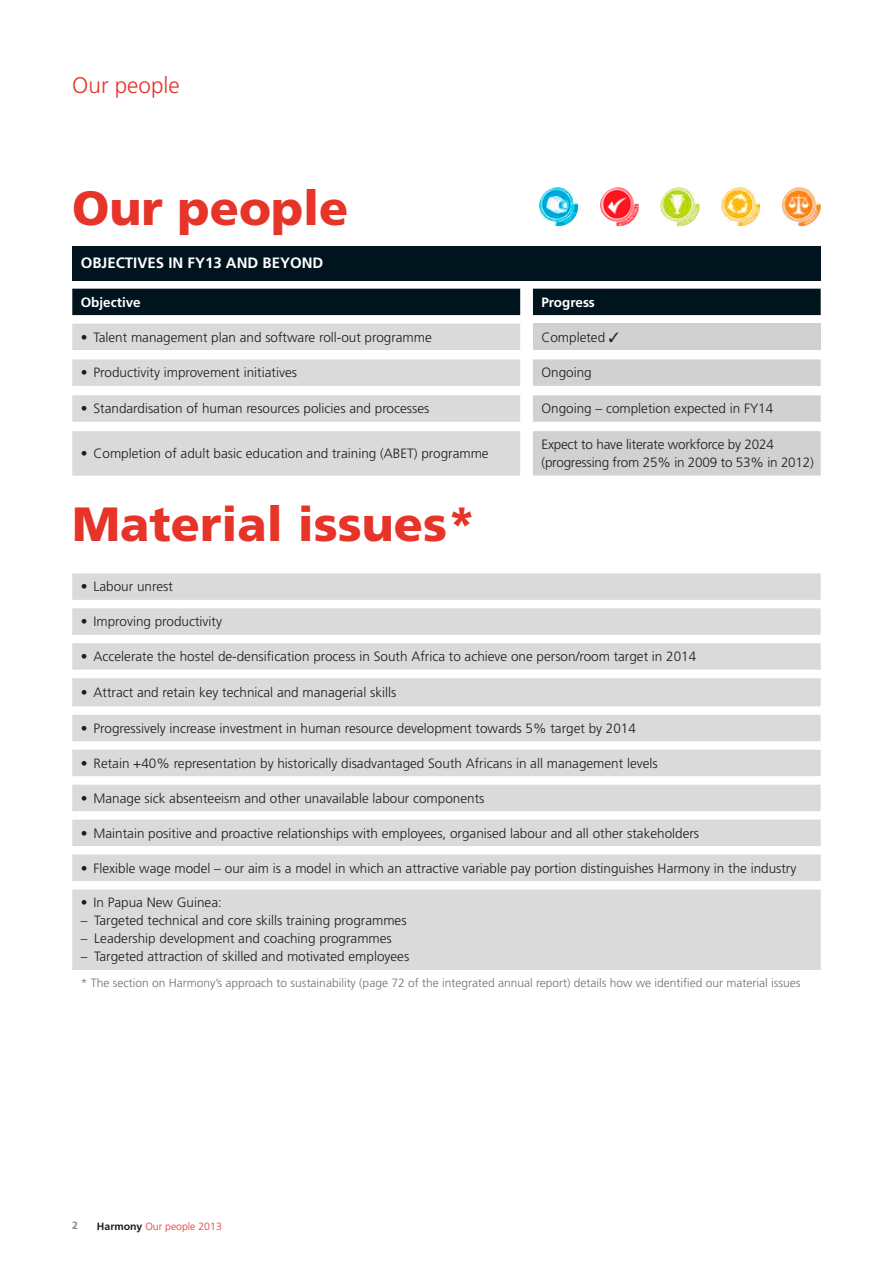
<style>
.page{position:relative;width:893px;height:1263px;background:#fff}
.page>*{position:absolute;margin:0;border:0;box-sizing:border-box;transform-origin:0 0}
.t1{font:900 48px "Frutiger LT Std";color:#e63429}
.t2{font:300 22.5px "Frutiger LT Std";color:#e63429}
.t3{font:700 15px "Frutiger LT Std";color:#fff}
.t4{font:300 13.5px/18px "Frutiger LT Std";color:#1d1d1b}
.t5{font:700 13.5px "Frutiger LT Std";color:#fff}
.t6{font:300 12px "Frutiger LT Std";color:#70706f}
.t7{font:300 10.5px "Frutiger LT Std";color:#e63429}
.t8{font:700 10.5px "Frutiger LT Std";color:#878787}
.s1{font-weight:700;color:#1d1d1b}
</style>
<div class="page">
<div style="left:72px;top:246px;width:749px;height:34px;background:#00141e"></div>
<div style="left:72px;top:289px;width:749px;height:26px;background:#00141e"></div>
<svg style="left:72px;top:324px;width:448px;height:152px;fill:#dadada"></svg>
<div style="left:533px;top:324px;width:288px;height:26px;background:#d1d1d1"></div>
<svg style="left:533px;top:359px;width:288px;height:117px"></svg>
<svg style="left:72px;top:573px;width:749px;height:397px;fill:#dadada"></svg>
<img style="left:539px;top:187px;width:39px;height:39px;border-radius:20px">
<img style="left:721px;top:187px;width:39px;height:39px;border-radius:20px">
<img style="left:660px;top:187px;width:39px;height:39px;border-radius:20px">
<img style="left:782px;top:187px;width:39px;height:39px;border-radius:20px">
<img style="left:600px;top:187px;width:39px;height:39px;border-radius:20px">
<h2 class="t2" style="left:72px;top:73px;width:109px">Our people</h2>
<h1 class="t1" style="left:72px;top:179px;width:278px">Our people</h1>
<p class="t3" style="left:81px;top:254px;width:244px">OBJECTIVES IN FY13 AND BEYOND</p>
<p class="t5" style="left:81px;top:294px;width:62px">Objective</p>
<p class="t5" style="left:541px;top:294px;width:55px">Progress</p>
<p class="t4" style="left:81px;top:328px;width:353px">• Talent management plan and software roll-out programme</p>
<p class="t4" style="left:541px;top:329px;width:79px">Completed ✓</p>
<p class="t4" style="left:81px;top:364px;width:218px">• Productivity improvement initiatives</p>
<p class="t4" style="left:541px;top:364px;width:52px">Ongoing</p>
<p class="t4" style="left:81px;top:400px;width:350px">• Standardisation of human resources policies and processes</p>
<p class="t4" style="left:541px;top:400px;width:233px">Ongoing – completion expected in FY14</p>
<p class="t4" style="left:81px;top:445px;width:409px">• Completion of adult basic education and training (ABET) programme</p>
<p class="t4" style="left:541px;top:436px;width:274px">Expect to have literate workforce by 2024 (progressing from 25% in 2009 to 53% in 2012)</p>
<h1 class="t1" style="left:72px;top:495px;width:406px">Material issues*</h1>
<p class="t4" style="left:81px;top:578px;width:94px">• Labour unrest</p>
<p class="t4" style="left:81px;top:613px;width:143px">• Improving productivity</p>
<p class="t4" style="left:81px;top:648px;width:617px">• Accelerate the hostel de-densification process in South Africa to achieve one person/room target in 2014</p>
<p class="t4" style="left:81px;top:683px;width:317px">• Attract and retain key technical and managerial skills</p>
<p class="t4" style="left:81px;top:719px;width:557px">• Progressively increase investment in human resource development towards 5% target by 2014</p>
<p class="t4" style="left:81px;top:754px;width:578px">• Retain +40% representation by historically disadvantaged South Africans in all management levels</p>
<p class="t4" style="left:81px;top:789px;width:405px">• Manage sick absenteeism and other unavailable labour components</p>
<p class="t4" style="left:81px;top:824px;width:620px">• Maintain positive and proactive relationships with employees, organised labour and all other stakeholders</p>
<p class="t4" style="left:81px;top:859px;width:717px">• Flexible wage model – our aim is a model in which an attractive variable pay portion distinguishes Harmony in the industry</p>
<p class="t4" style="left:81px;top:894px;width:143px">• In Papua New Guinea:</p>
<p class="t4" style="left:81px;top:912px;width:327px">– Targeted technical and core skills training programmes</p>
<p class="t4" style="left:81px;top:930px;width:313px">– Leadership development and coaching programmes</p>
<p class="t4" style="left:81px;top:948px;width:330px">– Targeted attraction of skilled and motivated employees</p>
<p class="t6" style="left:81px;top:976px;width:721px">* The section on Harmony’s approach to sustainability (page 72 of the integrated annual report) details how we identified our material issues</p>
<p class="t8" style="left:72px;top:1219px;width:7px">2</p>
<p class="t7" style="left:97px;top:1220px;width:126px"><span class="s1">Harmony</span> Our people 2013</p>
</div>
